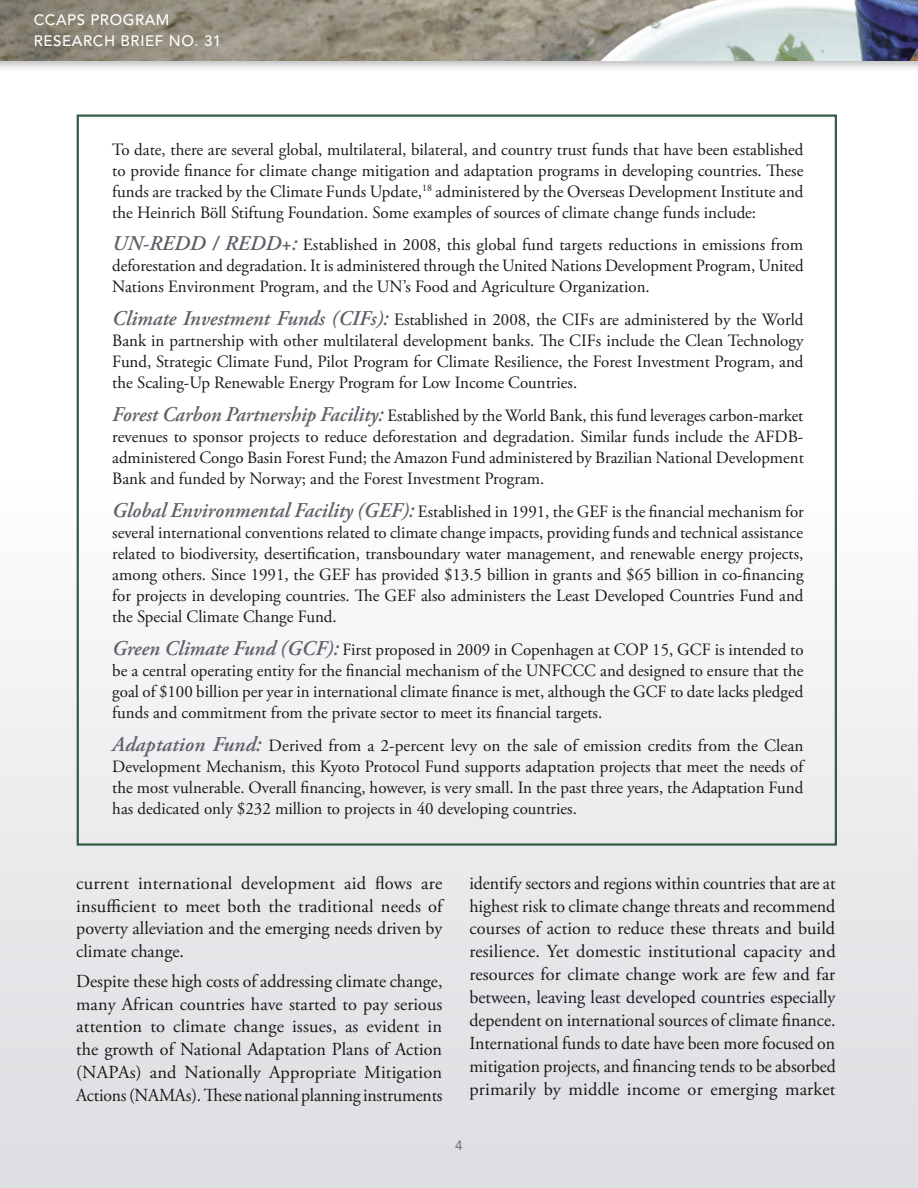
<style>
.page{position:relative;width:918px;height:1188px;background:#fff}
.page>*{position:absolute;margin:0;border:0;box-sizing:border-box;transform-origin:0 0}
.t1{font:18.3px/23px "Adobe Garamond Pro";color:#191818;text-align:justify}
.t2{font:17.25px/21px "Adobe Garamond Pro";color:#191818;text-align:justify}
.t3{font:500 15px/21px "Avenir LT Std";letter-spacing:.04em;color:#fff}
.t4{font:13.5px "Avenir LT Std";color:#5d6067}
.s1{font-weight:600;font-style:italic;font-size:21px;color:#5d6067}
</style>
<div class="page">
<div style="left:0;top:0;width:918px;height:72px;background:#191818;opacity:.3"></div>
<img style="left:0;top:0;width:918px;height:60px">
<div style="left:0;top:486px;width:918px;height:702px;background:linear-gradient(to bottom,#fbfbfb,#dadcdf)"></div>
<p class="t3" style="left:34px;top:10px;width:189px">CCAPS PROGRAM<br>RESEARCH BRIEF NO. 31</p>
<p class="t2" style="left:112px;top:139px;width:693px">To date, there are several global, multilateral, bilateral, and country trust funds that have been established to provide finance for climate change mitigation and adaptation programs in developing countries. These funds are tracked by the Climate Funds Update,<sup>18</sup> administered by the Overseas Development Institute and the Heinrich Böll Stiftung Foundation. Some examples of sources of climate change funds include:</p>
<p class="t2" style="left:112px;top:235px;width:693px"><span class="s1">UN-REDD / REDD+:</span> Established in 2008, this global fund targets reductions in emissions from deforestation and degradation. It is administered through the United Nations Development Program, United Nations Environment Program, and the UN’s Food and Agriculture Organization.</p>
<p class="t2" style="left:112px;top:310px;width:693px"><span class="s1">Climate Investment Funds (CIFs):</span> Established in 2008, the CIFs are administered by the World Bank in partnership with other multilateral development banks. The CIFs include the Clean Technology Fund, Strategic Climate Fund, Pilot Program for Climate Resilience, the Forest Investment Program, and the Scaling-Up Renewable Energy Program for Low Income Countries.</p>
<p class="t2" style="left:112px;top:406px;width:693px"><span class="s1">Forest Carbon Partnership Facility:</span> Established by the World Bank, this fund leverages carbon-market revenues to sponsor projects to reduce deforestation and degradation. Similar funds include the AFDB&shy;administered Congo Basin Forest Fund; the Amazon Fund administered by Brazilian National Development Bank and funded by Norway; and the Forest Investment Program.</p>
<p class="t2" style="left:112px;top:502px;width:693px"><span class="s1">Global Environmental Facility (GEF):</span> Established in 1991, the GEF is the financial mechanism for several international conventions related to climate change impacts, providing funds and technical assistance related to biodiversity, desertification, transboundary water management, and renewable energy projects, among others. Since 1991, the GEF has provided $13.5 billion in grants and $65 billion in co-financing for projects in developing countries. The GEF also administers the Least Developed Countries Fund and the Special Climate Change Fund.</p>
<p class="t2" style="left:112px;top:640px;width:693px"><span class="s1">Green Climate Fund (GCF):</span> First proposed in 2009 in Copenhagen at COP 15, GCF is intended to be a central operating entity for the financial mechanism of the UNFCCC and designed to ensure that the goal of $100 billion per year in international climate finance is met, although the GCF to date lacks pledged funds and commitment from the private sector to meet its financial targets.</p>
<p class="t2" style="left:112px;top:736px;width:693px"><span class="s1">Adaptation Fund:</span> Derived from a 2-percent levy on the sale of emission credits from the Clean Development Mechanism, this Kyoto Protocol Fund supports adaptation projects that meet the needs of the most vulnerable. Overall financing, however, is very small. In the past three years, the Adaptation Fund has dedicated only $232 million to projects in 40 developing countries.</p>
<p class="t1" style="left:76px;top:872px;width:368px">current international development aid flows are insufficient to meet both the traditional needs of poverty alleviation and the emerging needs driven by climate change.</p>
<p class="t1" style="left:76px;top:970px;width:368px">Despite these high costs of addressing climate change, many African countries have started to pay serious attention to climate change issues, as evident in the growth of National Adaptation Plans of Action (NAPAs) and Nationally Appropriate Mitigation Actions (NAMAs). These national planning instruments</p>
<p class="t1" style="left:469px;top:872px;width:368px">identify sectors and regions within countries that are at highest risk to climate change threats and recommend courses of action to reduce these threats and build resilience. Yet domestic institutional capacity and resources for climate change work are few and far between, leaving least developed countries especially dependent on international sources of climate finance.<br>International funds to date have been more focused on mitigation projects, and financing tends to be absorbed primarily by middle income or emerging market</p>
<p class="t4" style="left:455px;top:1137px;width:9px">4</p>
</div>
